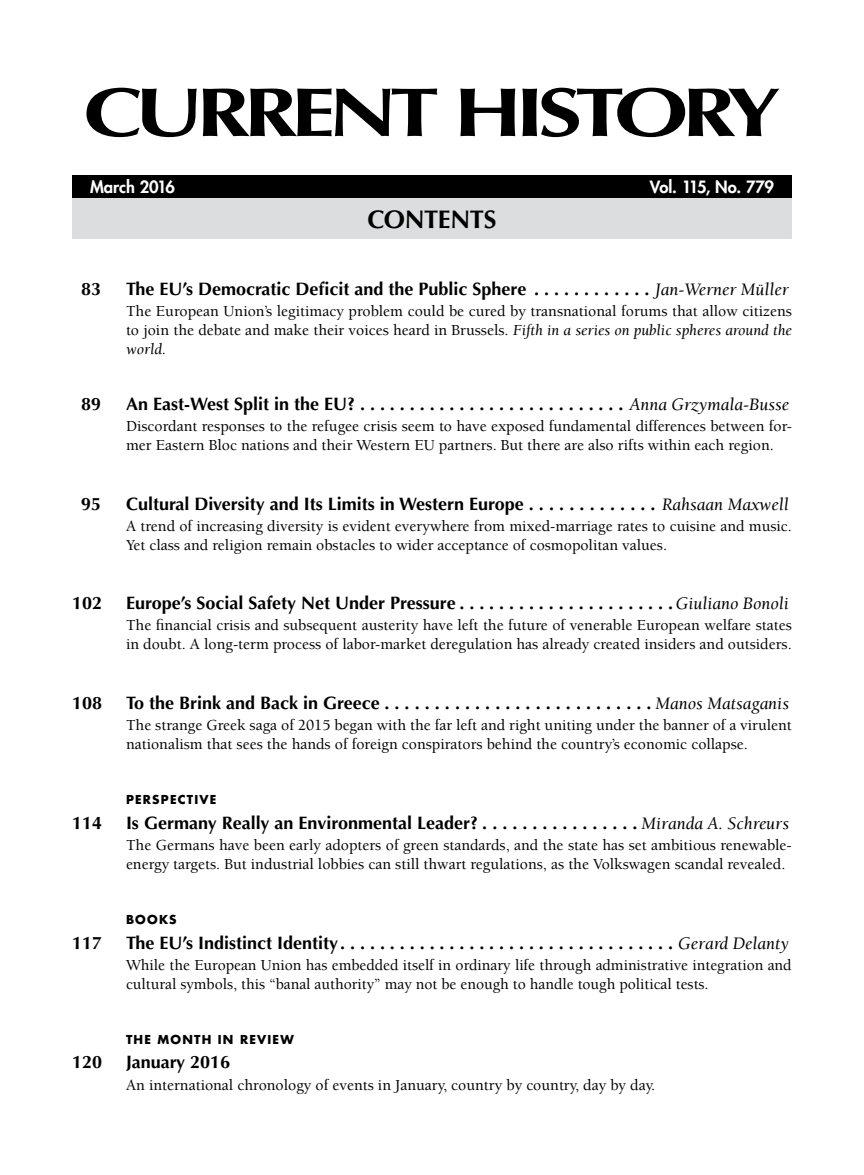
<style>
.page{position:relative;width:864px;height:1175px;background:#fff}
.page>*{position:absolute;margin:0;border:0;box-sizing:border-box;transform-origin:0 0}
.t1{font:700 69px "Optima";letter-spacing:-.085em;color:#000;scale:1.29 1}
.t2{font:700 25.5px "Optima";letter-spacing:-.015em;color:#000}
.t3{font:700 18px "Optima";color:#000}
.t4{font:800 16.5px "Futura";letter-spacing:-.03em;color:#fff}
.t5{font:800 16.5px "Futura";letter-spacing:-.01em;color:#fff}
.t6{font:500 15.75px/18.9px "Berkeley";color:#000}
.t7{font:700 12px "Futura";letter-spacing:.1em;color:#000}
.s1{font-family:"Berkeley";font-weight:400;font-style:italic}
.s2{font-weight:400;font-style:italic}
</style>
<div class="page">
<div style="left:72px;top:198px;width:720px;height:40px;background:#dcddde"></div>
<div style="left:72px;top:176px;width:720px;height:22px;background:#000"></div>
<h1 class="t1" style="left:83px;top:72px;width:542px">CURRENT HISTORY</h1>
<p class="t5" style="left:90px;top:176px;width:87px">March 2016</p>
<p class="t4" style="left:650px;top:176px;width:126px">Vol. 115, No. 779</p>
<h2 class="t2" style="left:368px;top:204px;width:130px">CONTENTS</h2>
<p class="t3" style="left:81px;top:278px;width:22px">83</p>
<p class="t3" style="left:126px;top:278px;width:664px">The EU’s Democratic Deficit and the Public Sphere . . . . . . . . . . . . <span class="s1">Jan-Werner Müller</span></p>
<p class="t6" style="left:126px;top:302px;width:667px;text-align:justify">The European Union’s legitimacy problem could be cured by transnational forums that allow citizens to join the debate and make their voices heard in Brussels. <span class="s2">Fifth in a series on public spheres around the world.</span></p>
<p class="t3" style="left:81px;top:393px;width:22px">89</p>
<p class="t3" style="left:126px;top:393px;width:664px">An East-West Split in the EU? . . . . . . . . . . . . . . . . . . . . . . . . . . . <span class="s1">Anna Grzymala-Busse</span></p>
<p class="t6" style="left:126px;top:417px;width:668px">Discordant responses to the refugee crisis seem to have exposed fundamental differences between for&shy;mer Eastern Bloc nations and their Western EU partners. But there are also rifts within each region.</p>
<p class="t3" style="left:81px;top:493px;width:22px">95</p>
<p class="t3" style="left:126px;top:493px;width:664px">Cultural Diversity and Its Limits in Western Europe . . . . . . . . . . . . . <span class="s1">Rahsaan Maxwell</span></p>
<p class="t6" style="left:126px;top:517px;width:668px">A trend of increasing diversity is evident everywhere from mixed-marriage rates to cuisine and music.<br>Yet class and religion remain obstacles to wider acceptance of cosmopolitan values.</p>
<p class="t3" style="left:72px;top:592px;width:32px">102</p>
<p class="t3" style="left:126px;top:592px;width:664px">Europe’s Social Safety Net Under Pressure . . . . . . . . . . . . . . . . . . . . . <span class="s1">Giuliano Bonoli</span></p>
<p class="t6" style="left:126px;top:616px;width:667px">The financial crisis and subsequent austerity have left the future of venerable European welfare states in doubt. A long-term process of labor-market deregulation has already created insiders and outsiders.</p>
<p class="t3" style="left:72px;top:692px;width:32px">108</p>
<p class="t3" style="left:126px;top:692px;width:664px">To the Brink and Back in Greece . . . . . . . . . . . . . . . . . . . . . . . . . . <span class="s1">Manos Matsaganis</span></p>
<p class="t6" style="left:126px;top:715px;width:667px">The strange Greek saga of 2015 began with the far left and right uniting under the banner of a virulent nationalism that sees the hands of foreign conspirators behind the country’s economic collapse.</p>
<p class="t7" style="left:126px;top:791px;width:92px">PERSPECTIVE</p>
<p class="t3" style="left:72px;top:812px;width:32px">114</p>
<p class="t3" style="left:126px;top:812px;width:664px">Is Germany Really an Environmental Leader? . . . . . . . . . . . . . . . <span class="s1">Miranda A. Schreurs</span></p>
<p class="t6" style="left:126px;top:836px;width:667px">The Germans have been early adopters of green standards, and the state has set ambitious renewable&shy;energy targets. But industrial lobbies can still thwart regulations, as the Volkswagen scandal revealed.</p>
<p class="t7" style="left:126px;top:911px;width:52px">BOOKS</p>
<p class="t3" style="left:72px;top:932px;width:32px">117</p>
<p class="t3" style="left:126px;top:932px;width:664px">The EU’s Indistinct Identity . . . . . . . . . . . . . . . . . . . . . . . . . . . . . . . . . . <span class="s1">Gerard Delanty</span></p>
<p class="t6" style="left:126px;top:955px;width:667px">While the European Union has embedded itself in ordinary life through administrative integration and cultural symbols, this “banal authority” may not be enough to handle tough political tests.</p>
<p class="t7" style="left:126px;top:1030px;width:169px">THE MONTH IN REVIEW</p>
<p class="t3" style="left:72px;top:1051px;width:32px">120</p>
<p class="t3" style="left:126px;top:1051px;width:106px">January 2016</p>
<p class="t6" style="left:126px;top:1075px;width:531px">An international chronology of events in January, country by country, day by day.</p>
</div>
